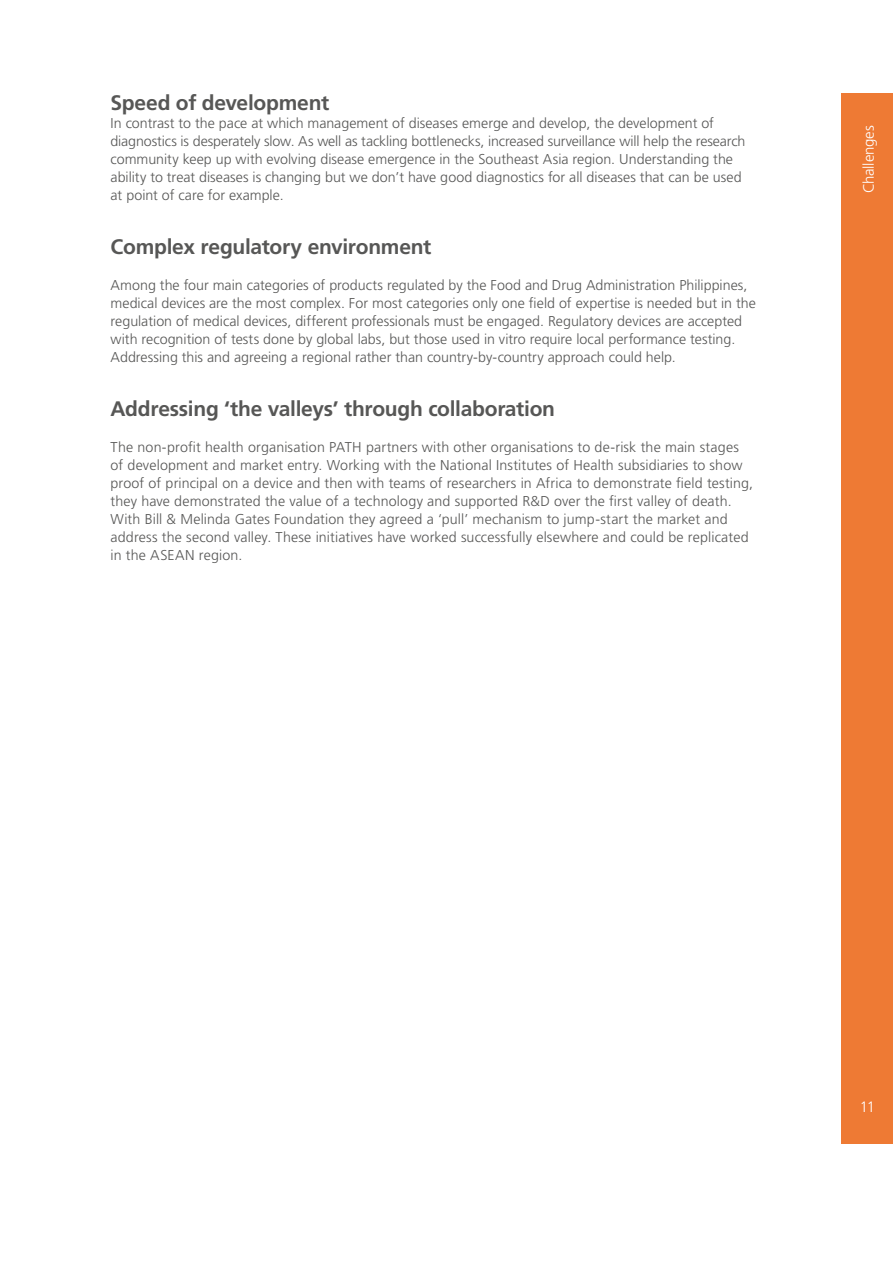
<style>
.page{position:relative;width:893px;height:1263px;background:#fff}
.page>*{position:absolute;margin:0;border:0;box-sizing:border-box;transform-origin:0 0}
.t1{font:700 21px "Frutiger";letter-spacing:-.015em;color:#575756}
.t2{font:300 15px "Frutiger";letter-spacing:-.015em;color:#fff}
.t3{font:300 14.25px/18px "Frutiger";letter-spacing:.005em;color:#575756}
</style>
<div class="page">
<div style="left:842px;top:94px;width:51px;height:1050px;background:#ee7a34"></div>
<h1 class="t1" style="left:111px;top:90px;width:220px">Speed of development</h1>
<p class="t3" style="left:111px;top:114px;width:636px">In contrast to the pace at which management of diseases emerge and develop, the development of diagnostics is desperately slow. As well as tackling bottlenecks, increased surveillance will help the research community keep up with evolving disease emergence in the Southeast Asia region. Understanding the ability to treat diseases is changing but we don’t have good diagnostics for all diseases that can be used at point of care for example.</p>
<h1 class="t1" style="left:111px;top:234px;width:322px">Complex regulatory environment</h1>
<p class="t3" style="left:111px;top:276px;width:647px">Among the four main categories of products regulated by the Food and Drug Administration Philippines, medical devices are the most complex. For most categories only one field of expertise is needed but in the regulation of medical devices, different professionals must be engaged. Regulatory devices are accepted with recognition of tests done by global labs, but those used in vitro require local performance testing.<br>Addressing this and agreeing a regional rather than country-by-country approach could help.</p>
<h1 class="t1" style="left:111px;top:396px;width:446px">Addressing ‘the valleys’ through collaboration</h1>
<p class="t3" style="left:111px;top:438px;width:644px">The non-profit health organisation PATH partners with other organisations to de-risk the main stages of development and market entry. Working with the National Institutes of Health subsidiaries to show proof of principal on a device and then with teams of researchers in Africa to demonstrate field testing, they have demonstrated the value of a technology and supported R&amp;D over the first valley of death.<br>With Bill &amp; Melinda Gates Foundation they agreed a ‘pull’ mechanism to jump-start the market and address the second valley. These initiatives have worked successfully elsewhere and could be replicated in the ASEAN region.</p>
<p class="t2" style="left:860px;top:193px;width:69px;rotate:-90deg">Challenges</p>
<p class="t2" style="left:860px;top:1098px;width:17px">11</p>
</div>
